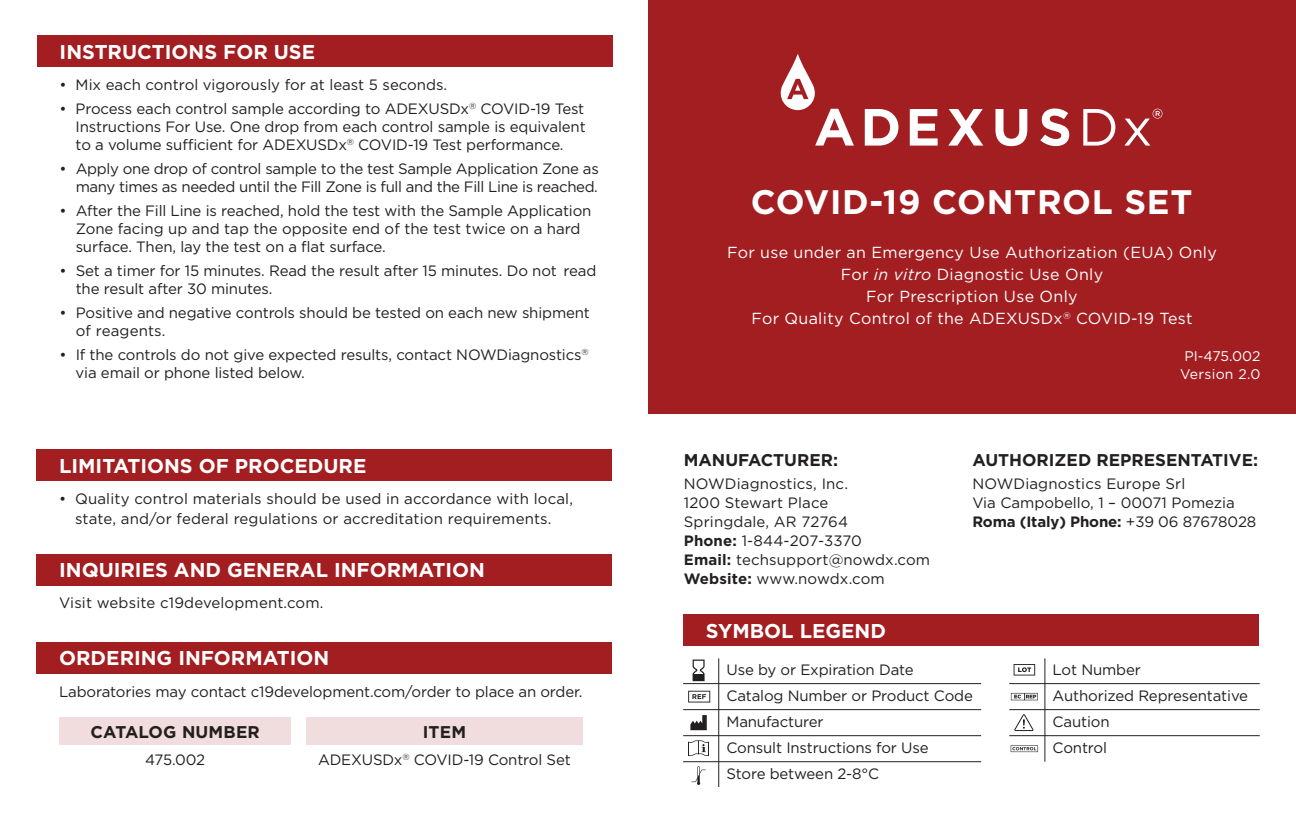
<style>
.page{position:relative;width:1296px;height:828px;background:#fff}
.page>*{position:absolute;margin:0;border:0;box-sizing:border-box;transform-origin:0 0}
.t1{font:700 34px "Gotham";letter-spacing:.02em;color:#fff}
.t2{font:700 20px "Gotham";color:#fff}
.t3{font:700 17px "Gotham";color:#231f20}
.t4{font:16px/22px "Gotham";letter-spacing:.02em;color:#fff;text-align:center}
.t5{font:15px/18px "Gotham";letter-spacing:-.01em;color:#231f20}
.t6{font:15px/19px "Gotham";letter-spacing:.01em;color:#231f20;text-align:center}
.t7{font:14px/18px "Gotham";color:#fff;text-align:center}
.s1{font-style:italic}
.s2{font-weight:700}
</style>
<div class="page">
<div style="left:36px;top:450px;width:576px;height:31px;background:#a31e21"></div>
<div style="left:36px;top:554px;width:576px;height:31px;background:#a31e21"></div>
<div style="left:36px;top:642px;width:576px;height:31px;background:#a31e21"></div>
<div style="left:59px;top:718px;width:232px;height:27px;background:#f1dddd"></div>
<div style="left:306px;top:718px;width:276px;height:27px;background:#f1dddd"></div>
<div style="left:683px;top:615px;width:576px;height:31px;background:#a31e21"></div>
<svg style="left:690px;top:715px;width:17px;height:15px"></svg>
<hr style="left:683px;top:683px;width:298px;height:1px;background:#231f20">
<hr style="left:1009px;top:683px;width:251px;height:1px;background:#231f20">
<hr style="left:718px;top:658px;width:1px;height:129px;background:#231f20">
<hr style="left:1044px;top:658px;width:1px;height:104px;background:#231f20">
<hr style="left:683px;top:709px;width:298px;height:1px;background:#231f20">
<hr style="left:1009px;top:709px;width:251px;height:1px;background:#231f20">
<hr style="left:683px;top:735px;width:298px;height:1px;background:#231f20">
<hr style="left:1009px;top:735px;width:251px;height:1px;background:#231f20">
<hr style="left:683px;top:761px;width:298px;height:1px;background:#231f20">
<svg style="left:688px;top:740px;width:21px;height:16px"></svg>
<svg style="left:693px;top:660px;width:12px;height:21px"></svg>
<div style="left:693px;top:674px;width:11px;height:6px;background:#231f20"></div>
<svg style="left:688px;top:691px;width:22px;height:12px"></svg>
<svg style="left:691px;top:766px;width:15px;height:19px"></svg>
<svg style="left:1014px;top:664px;width:21px;height:12px"></svg>
<svg style="left:1011px;top:693px;width:27px;height:7px"></svg>
<svg style="left:1014px;top:714px;width:19px;height:17px"></svg>
<svg style="left:1011px;top:745px;width:27px;height:7px"></svg>
<div style="left:648px;top:0;width:648px;height:414px;background:#a31e21"></div>
<svg style="left:780px;top:54px;width:74px;height:92px"></svg>
<svg style="left:865px;top:109px;width:33px;height:37px"></svg>
<svg style="left:910px;top:109px;width:28px;height:37px"></svg>
<svg style="left:948px;top:109px;width:35px;height:37px"></svg>
<svg style="left:995px;top:109px;width:32px;height:37px"></svg>
<svg style="left:1040px;top:108px;width:29px;height:38px"></svg>
<svg style="left:1083px;top:109px;width:32px;height:37px"></svg>
<svg style="left:1124px;top:109px;width:38px;height:37px"></svg>
<div style="left:37px;top:36px;width:576px;height:31px;background:#a31e21"></div>
<h2 class="t2" style="left:60px;top:38px;width:257px">INSTRUCTIONS FOR USE</h2>
<p class="t5" style="left:60px;top:76px;width:389px">• Mix each control vigorously for at least 5 seconds.</p>
<p class="t5" style="left:76px;top:100px;width:512px;text-align:justify;text-indent:-16px">• Process each control sample according to ADEXUSDx<sup>®</sup> COVID-19 Test Instructions For Use. One drop from each control sample is equivalent to a volume sufficient for ADEXUSDx<sup>®</sup> COVID-19 Test performance.</p>
<p class="t5" style="left:60px;top:160px;width:541px;text-align:right">• Apply one drop of control sample to the test Sample Application Zone as many times as needed until the Fill Zone is full and the Fill Line is reached.</p>
<p class="t5" style="left:76px;top:202px;width:517px;text-indent:-16px">• After the Fill Line is reached, hold the test with the Sample Application<br>Zone facing up and tap the opposite end of the test twice on a hard surface. Then, lay the test on a flat surface.</p>
<p class="t5" style="left:76px;top:262px;width:522px;text-indent:-16px">• Set a timer for 15 minutes. Read the result after 15 minutes. Do not read the result after 30 minutes.</p>
<p class="t5" style="left:76px;top:304px;width:516px;text-indent:-16px">• Positive and negative controls should be tested on each new shipment of reagents.</p>
<p class="t5" style="left:76px;top:346px;width:515px;text-indent:-16px">• If the controls do not give expected results, contact NOWDiagnostics<sup>® </sup>via email or phone listed below.</p>
<h2 class="t2" style="left:59px;top:452px;width:309px">LIMITATIONS OF PROCEDURE</h2>
<p class="t6" style="left:59px;top:489px;width:515px;line-height:20px">• Quality control materials should be used in accordance with local, state, and/or federal regulations or accreditation requirements.</p>
<h2 class="t2" style="left:59px;top:557px;width:427px">INQUIRIES AND GENERAL INFORMATION</h2>
<p class="t6" style="left:59px;top:594px;width:266px">Visit website c19development.com.</p>
<h2 class="t2" style="left:59px;top:645px;width:272px">ORDERING INFORMATION</h2>
<p class="t5" style="left:59px;top:682px;width:525px">Laboratories may contact c19development.com/order to place an order.</p>
<p class="t3" style="left:91px;top:721px;width:171px">CATALOG NUMBER</p>
<p class="t3" style="left:423px;top:721px;width:45px">ITEM</p>
<p class="t5" style="left:145px;top:751px;width:62px">475.002</p>
<p class="t5" style="left:318px;top:751px;width:254px">ADEXUSDx<sup>®</sup> COVID-19 Control Set</p>
<h1 class="t1" style="left:751px;top:179px;width:443px">COVID-19 CONTROL SET</h1>
<p class="t4" style="left:727px;top:241px;width:491px">For use under an Emergency Use Authorization (EUA) Only For <span class="s1">in vitro</span> Diagnostic Use Only<br>For Prescription Use Only<br>For Quality Control of the ADEXUSDx<sup>®</sup> COVID-19 Test</p>
<p class="t7" style="left:1180px;top:347px;width:82px">PI-475.002<br>Version 2.0</p>
<p class="t3" style="left:684px;top:448px;width:156px">MANUFACTURER:</p>
<p class="t3" style="left:972px;top:448px;width:287px">AUTHORIZED REPRESENTATIVE:</p>
<p class="t6" style="left:684px;top:474px;width:248px;text-align:left">NOWDiagnostics, Inc.<br>1200 Stewart Place<br>Springdale, AR 72764<br><span class="s2">Phone:</span> 1-844-207-3370<br><span class="s2">Email:</span> techsupport@nowdx.com<br><span class="s2">Website:</span> www.nowdx.com</p>
<p class="t5" style="left:972px;top:474px;width:285px;line-height:19px">NOWDiagnostics Europe Srl<br>Via Campobello, 1 – 00071 Pomezia<br><span class="s2">Roma (Italy) Phone:</span> +39 06 87678028</p>
<h2 class="t2" style="left:706px;top:618px;width:181px">SYMBOL LEGEND</h2>
<p class="t5" style="left:726px;top:657px;width:248px;line-height:26px">Use by or Expiration Date<br>Catalog Number or Product Code<br>Manufacturer<br>Consult Instructions for Use<br>Store between 2-8°C</p>
<p class="t5" style="left:1053px;top:657px;width:197px;line-height:26px">Lot Number<br>Authorized Representative<br>Caution<br>Control</p>
</div>
